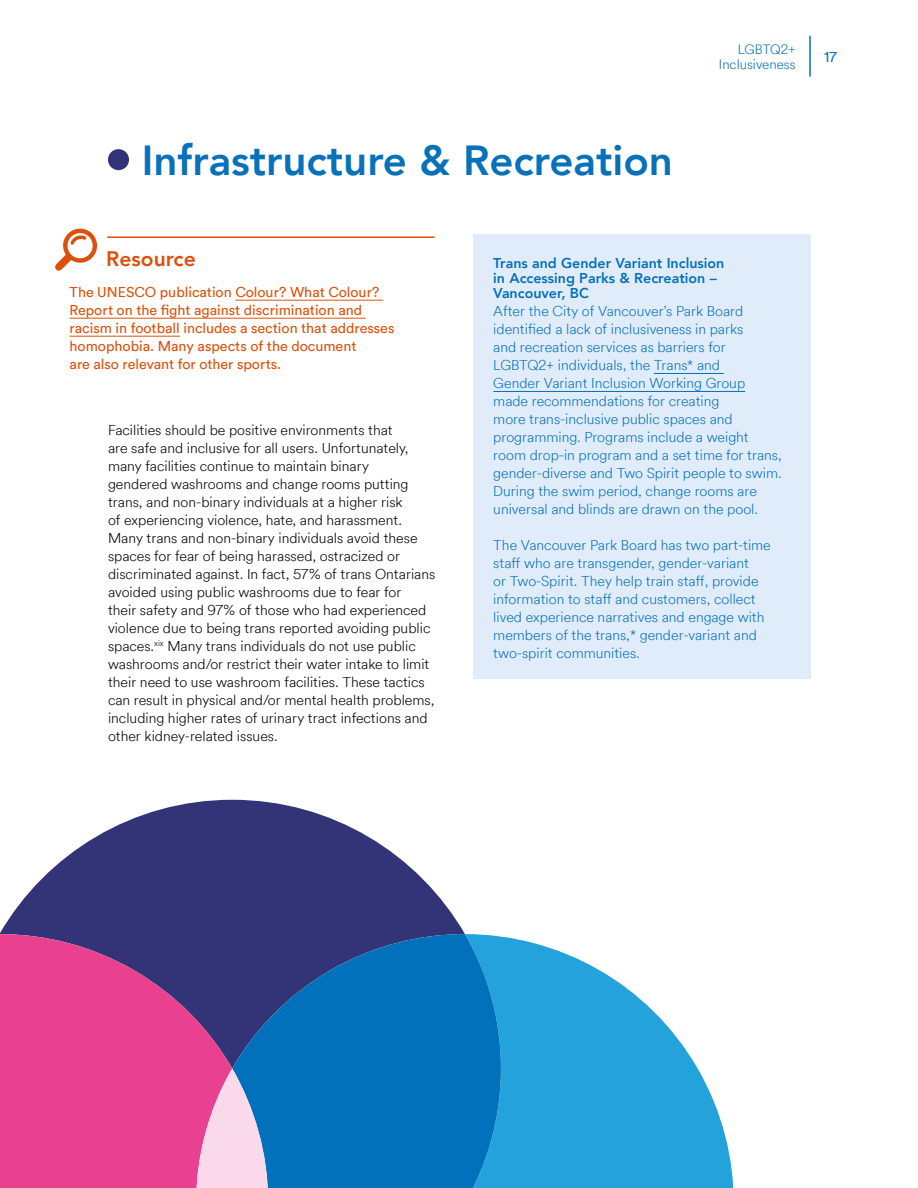
<style>
.page{position:relative;width:918px;height:1188px;background:#fff}
.page>*{position:absolute;margin:0;border:0;box-sizing:border-box;transform-origin:0 0}
.t1{font:800 42px "Avenir";color:#0771b9}
.t2{font:800 21px "Avenir";color:#db510b}
.t3{font:300 14.25px/18px "Circular Air";color:#000}
.t4{font:300 14.25px/18px "Circular Air";color:#0771b9}
.t5{font:14.25px/18px "Circular Air";color:#db510b}
.t6{font:800 14.25px/15px "Avenir";color:#0771b9}
.t7{font:14.25px "Circular Air";color:#0771b9}
.t8{font:300 13.5px/15px "Circular Air";color:#0771b9;text-align:right}
</style>
<div class="page">
<hr style="left:809px;top:36px;width:2px;height:41px;background:#0771b9">
<svg style="left:0;top:800px;width:465px;height:134px;fill:#333477"></svg>
<svg style="left:0;top:934px;width:232px;height:254px;background:#c93e8b"></svg>
<svg style="left:501px;top:936px;width:233px;height:252px;fill:#24a2dc"></svg>
<svg style="left:232px;top:934px;width:269px;height:254px;background:#096ab1"></svg>
<svg style="left:182px;top:1068px;width:100px;height:120px;background:#b294c4"></svg>
<div style="left:108px;top:149px;width:21px;height:21px;background:#2f3478;border-radius:50%"></div>
<hr style="left:235px;top:300px;width:148px;height:1px;background:#db510b">
<hr style="left:70px;top:318px;width:296px;height:1px;background:#db510b">
<hr style="left:70px;top:336px;width:110px;height:1px;background:#db510b">
<hr style="left:107px;top:236px;width:328px;height:2px;background:#db510b">
<svg style="left:55px;top:228px;width:43px;height:43px"></svg>
<div style="left:473px;top:234px;width:337px;height:445px;background:#e0ecfa"></div>
<hr style="left:654px;top:373px;width:70px;height:1px;background:#0771b9">
<hr style="left:493px;top:391px;width:252px;height:1px;background:#0771b9">
<h1 class="t1" style="left:142px;top:142px;width:533px">Infrastructure &amp; Recreation</h1>
<p class="t8" style="left:719px;top:42px;width:78px">LGBTQ2+<br>Inclusiveness</p>
<p class="t7" style="left:824px;top:51px;width:14px">17</p>
<h2 class="t2" style="left:106px;top:250px;width:91px">Resource</h2>
<p class="t5" style="left:70px;top:284px;width:326px">The UNESCO publication Colour? What Colour?<br>Report on the fight against discrimination and racism in football includes a section that addresses homophobia. Many aspects of the document<br>are also relevant for other sports.</p>
<p class="t3" style="left:108px;top:420px;width:329px">Facilities should be positive environments that<br>are safe and inclusive for all users. Unfortunately, many facilities continue to maintain binary<br>gendered washrooms and change rooms putting trans, and non-binary individuals at a higher risk<br>of experiencing violence, hate, and harassment.<br>Many trans and non-binary individuals avoid these spaces for fear of being harassed, ostracized or discriminated against. In fact, 57% of trans Ontarians avoided using public washrooms due to fear for<br>their safety and 97% of those who had experienced violence due to being trans reported avoiding public spaces.<sup>xix</sup> Many trans individuals do not use public washrooms and/or restrict their water intake to limit their need to use washroom facilities. These tactics can result in physical and/or mental health problems, including higher rates of urinary tract infections and other kidney-related issues.</p>
<p class="t6" style="left:493px;top:257px;width:233px">Trans and Gender Variant Inclusion in Accessing Parks &amp; Recreation –<br>Vancouver, BC</p>
<p class="t4" style="left:493px;top:302px;width:290px">After the City of Vancouver’s Park Board identified a lack of inclusiveness in parks<br>and recreation services as barriers for LGBTQ2+ individuals, the Trans* and<br>Gender Variant Inclusion Working Group made recommendations for creating<br>more trans-inclusive public spaces and programming. Programs include a weight room drop-in program and a set time for trans, gender-diverse and Two Spirit people to swim.<br>During the swim period, change rooms are universal and blinds are drawn on the pool.</p>
<p class="t4" style="left:493px;top:536px;width:279px">The Vancouver Park Board has two part-time staff who are transgender, gender-variant<br>or Two-Spirit. They help train staff, provide information to staff and customers, collect lived experience narratives and engage with members of the trans,* gender-variant and two-spirit communities.</p>
</div>
